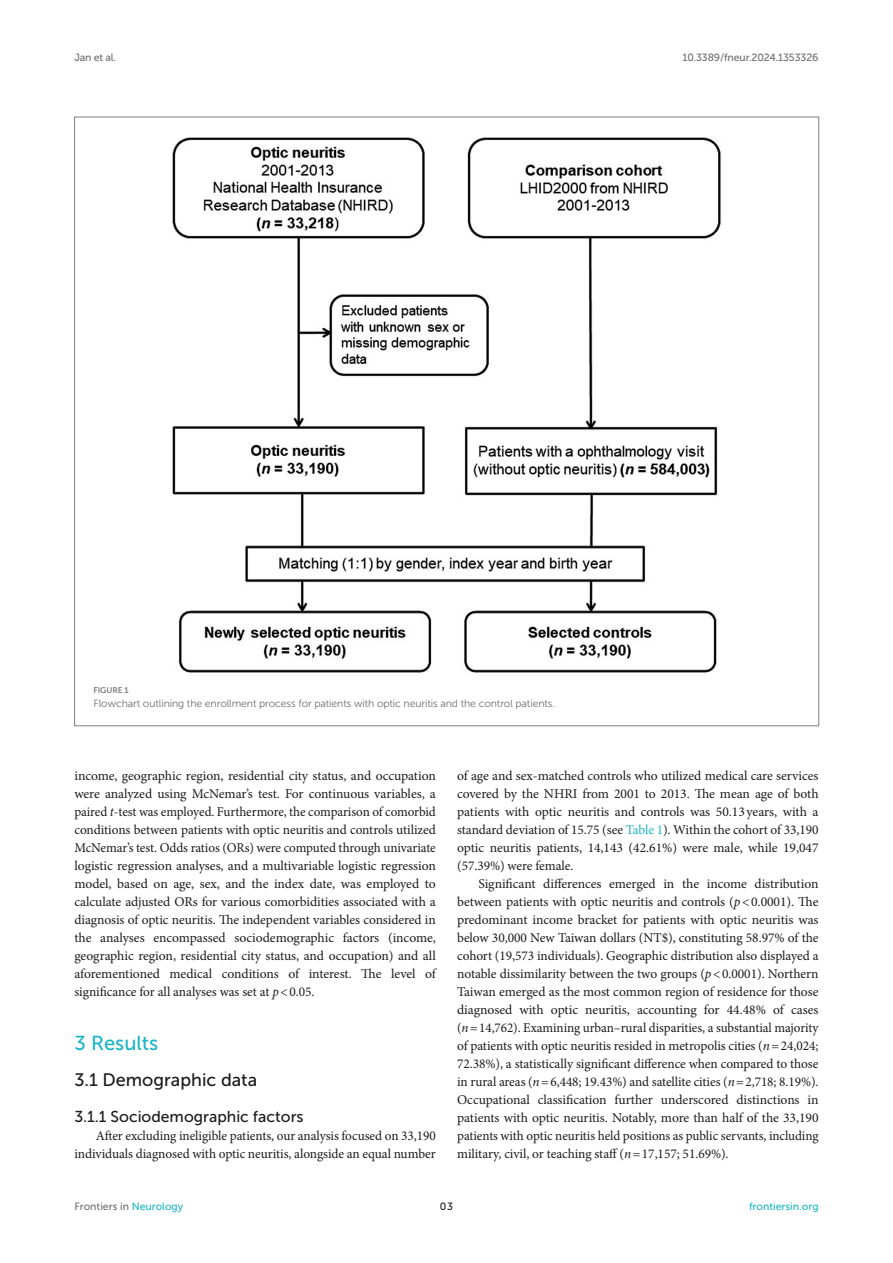
<style>
.page{position:relative;width:893px;height:1263px;background:#fff}
.page>*{position:absolute;margin:0;border:0;box-sizing:border-box;transform-origin:0 0}
.HEAD_1{font:20.25px "Museo Sans 500";color:#1db5c3}
.HEAD_2_after_HEAD_1{font:18px "Museo Sans 500";color:#1b1c1b}
.HEAD_3_after_HEAD_2{font:15.75px "Museo Sans 500";color:#1b1c1b}
.TEXT_FLUSH{font:13.5px/18px "Minion Pro";letter-spacing:-.005em;color:#1b1c1b;text-align:justify}
.TEXT{font:13.5px/18px "Minion Pro";letter-spacing:-.005em;color:#1b1c1b;text-align:justify}
.FIG_LEG{font:10.5px "Museo Sans 300";letter-spacing:-.01em;color:#706f70}
.t1{font:10.5px "Museo Sans 500";letter-spacing:-.015em;color:#706f70}
.t2{font:10.5px "Museo Sans 500";color:#1db5c3}
.t3{font:10.5px "Museo Sans 500";color:#1b1c1b}
.FIG_HD{font:8.25px "Museo Sans 700";letter-spacing:-.01em;color:#7e7f7f}
.s1{font-style:italic}
.s2{color:#1db5c3}
</style>
<div class="page">
<img style="left:172px;top:137px;width:549px;height:536px">
<p class="t1" style="left:74px;top:51px;width:43px">Jan et al.</p>
<p class="t1" style="left:682px;top:51px;width:138px">10.3389/fneur.2024.1353326</p>
<p class="FIG_HD" style="left:94px;top:686px;width:37px">FIGURE 1</p>
<p class="FIG_LEG" style="left:94px;top:697px;width:463px">Flowchart outlining the enrollment process for patients with optic neuritis and the control patients.</p>
<p class="TEXT_FLUSH" style="left:74px;top:767px;width:363px">income, geographic region, residential city status, and occupation were analyzed using McNemar’s test. For continuous variables, a paired <span class="s1">t</span>-test was employed. Furthermore, the comparison of comorbid conditions between patients with optic neuritis and controls utilized McNemar’s test. Odds ratios (ORs) were computed through univariate logistic regression analyses, and a multivariable logistic regression model, based on age, sex, and the index date, was employed to calculate adjusted ORs for various comorbidities associated with a diagnosis of optic neuritis. The independent variables considered in the analyses encompassed sociodemographic factors (income, geographic region, residential city status, and occupation) and all aforementioned medical conditions of interest. The level of significance for all analyses was set at <span class="s1">p</span>&lt;0.05.</p>
<p class="HEAD_1" style="left:74px;top:1032px;width:85px">3 Results</p>
<p class="HEAD_2_after_HEAD_1" style="left:74px;top:1070px;width:184px">3.1 Demographic data</p>
<p class="HEAD_3_after_HEAD_2" style="left:74px;top:1108px;width:231px">3.1.1 Sociodemographic factors</p>
<p class="TEXT_FLUSH" style="left:74px;top:1127px;width:363px;text-align:right">After excluding ineligible patients, our analysis focused on 33,190 individuals diagnosed with optic neuritis, alongside an equal number</p>
<p class="TEXT_FLUSH" style="left:457px;top:767px;width:363px">of age and sex-matched controls who utilized medical care services covered by the NHRI from 2001 to 2013. The mean age of both patients with optic neuritis and controls was 50.13years, with a standard deviation of 15.75 (see <span class="s2">Table 1</span>). Within the cohort of 33,190 optic neuritis patients, 14,143 (42.61%) were male, while 19,047 (57.39%) were female.</p>
<p class="TEXT" style="left:457px;top:875px;width:363px;text-indent:21px">Significant differences emerged in the income distribution between patients with optic neuritis and controls (<span class="s1">p</span>&lt;0.0001). The predominant income bracket for patients with optic neuritis was below 30,000 New Taiwan dollars (NT$), constituting 58.97% of the cohort (19,573 individuals). Geographic distribution also displayed a notable dissimilarity between the two groups (<span class="s1">p</span>&lt;0.0001). Northern Taiwan emerged as the most common region of residence for those diagnosed with optic neuritis, accounting for 44.48% of cases (<span class="s1">n</span>=14,762). Examining urban–rural disparities, a substantial majority of patients with optic neuritis resided in metropolis cities (<span class="s1">n</span>=24,024; 72.38%), a statistically significant difference when compared to those in rural areas (<span class="s1">n</span>=6,448; 19.43%) and satellite cities (<span class="s1">n</span>=2,718; 8.19%).<br>Occupational classification further underscored distinctions in patients with optic neuritis. Notably, more than half of the 33,190 patients with optic neuritis held positions as public servants, including military, civil, or teaching staff (<span class="s1">n</span>=17,157; 51.69%).</p>
<p class="t1" style="left:74px;top:1200px;width:110px">Frontiers in <span class="s2">Neurology</span></p>
<p class="t3" style="left:440px;top:1200px;width:15px">03</p>
<p class="t2" style="left:749px;top:1200px;width:71px">frontiersin.org</p>
</div>
